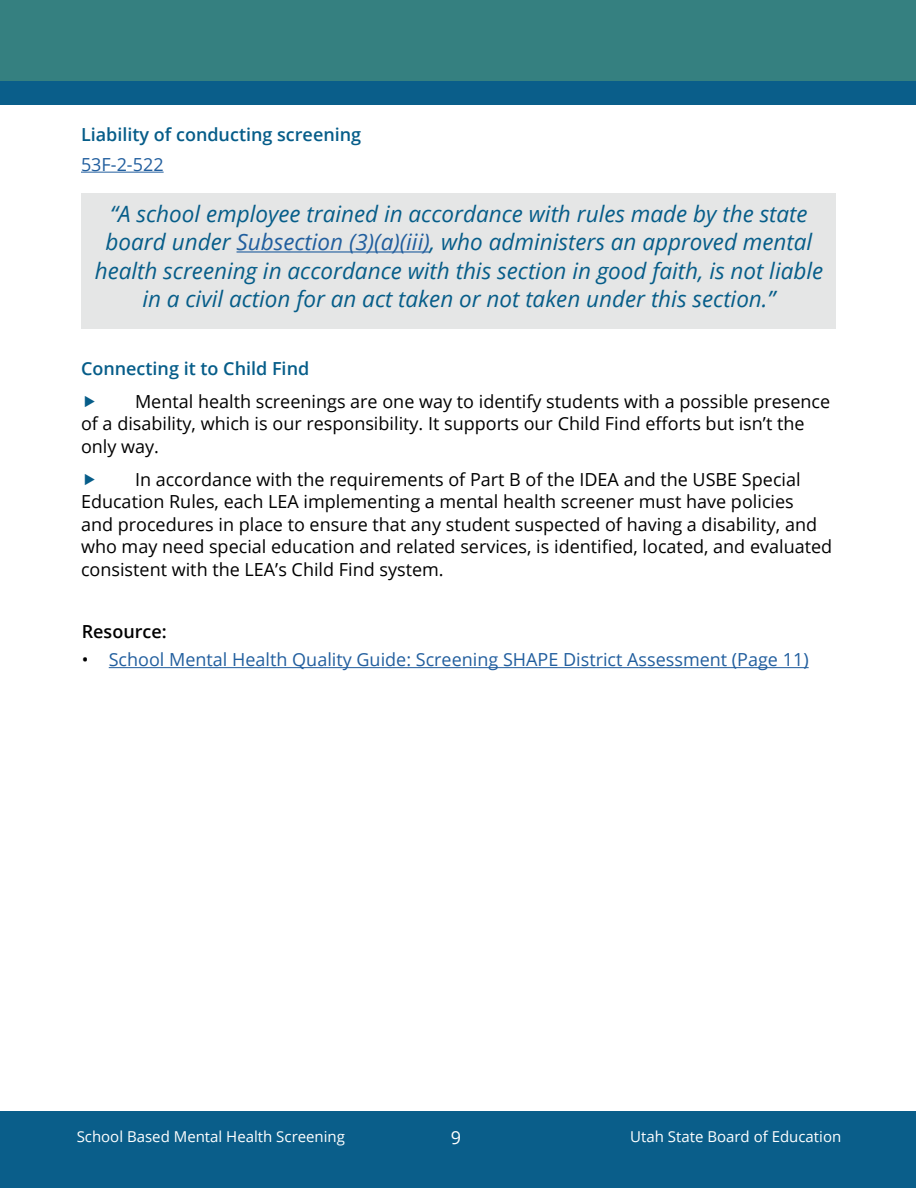
<style>
.page{position:relative;width:918px;height:1188px;background:#fff}
.page>*{position:absolute;margin:0;border:0;box-sizing:border-box;transform-origin:0 0}
.t1{font:italic 22.5px/28.5px "Open Sans";color:#065d89;text-align:center}
.t2{font:18px/22.5px "Open Sans";color:#000}
.t3{font:18px "Open Sans";color:#215e9e}
.H2_-_Blue{font:600 18px "Open Sans";color:#065d89}
.H2_Black{font:600 18px "Open Sans";color:#000}
.t4{font:18px "Open Sans";color:#fff}
.t5{font:15px "Open Sans";color:#fff}
.s1{color:#215e9e}
.s2{color:#000}
</style>
<div class="page">
<div style="left:0;top:1112px;width:916px;height:76px;background:#0a5e8a"></div>
<div style="left:0;top:81px;width:916px;height:23px;background:#0a5e8a"></div>
<div style="left:0;top:0;width:916px;height:81px;background:#358080"></div>
<div style="left:82px;top:193px;width:754px;height:136px;background:#e5e6e6"></div>
<hr style="left:81px;top:172px;width:83px;height:1px;background:#215e9e">
<hr style="left:237px;top:251px;width:193px;height:2px;background:#215e9e">
<hr style="left:109px;top:667px;width:700px;height:1px;background:#215e9e">
<p class="H2_-_Blue" style="left:81px;top:122px;width:282px">Liability of conducting screening</p>
<p class="t3" style="left:81px;top:152px;width:84px">53F-2-522</p>
<p class="t1" style="left:95px;top:199px;width:730px">“A school employee trained in accordance with rules made by the state board under <span class="s1">Subsection (3)(a)(iii)</span>, who administers an approved mental health screening in accordance with this section in good faith, is not liable in a civil action for an act taken or not taken under this section.”</p>
<p class="H2_-_Blue" style="left:81px;top:356px;width:230px">Connecting it to Child Find</p>
<p class="t2" style="left:81px;top:390px;width:751px;text-indent:54px">Mental health screenings are one way to identify students with a possible presence of a disability, which is our responsibility. It supports our Child Find efforts but isn’t the only way.</p>
<p class="t2" style="left:81px;top:468px;width:753px;text-indent:54px">In accordance with the requirements of Part B of the IDEA and the USBE Special Education Rules, each LEA implementing a mental health screener must have policies<br>and procedures in place to ensure that any student suspected of having a disability, and who may need special education and related services, is identified, located, and evaluated consistent with the LEA’s Child Find system.</p>
<p class="H2_Black" style="left:82px;top:619px;width:87px">Resource:</p>
<p class="t3" style="left:82px;top:647px;width:728px"><span class="s2">•</span> School Mental Health Quality Guide: Screening SHAPE District Assessment (Page 11)</p>
<p class="t5" style="left:77px;top:1126px;width:270px">School Based Mental Health Screening</p>
<p class="t4" style="left:451px;top:1125px;width:12px">9</p>
<p class="t5" style="left:630px;top:1126px;width:213px">Utah State Board of Education</p>
</div>
